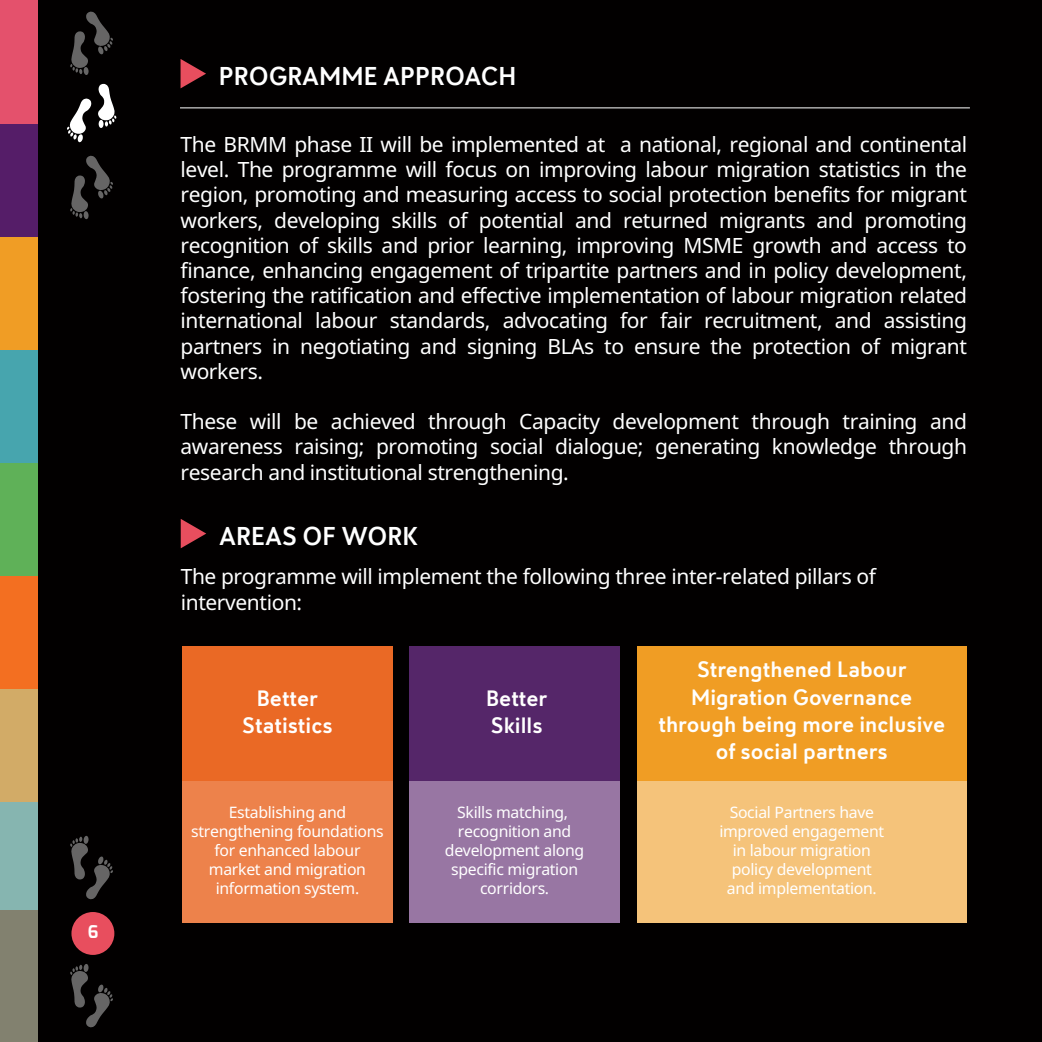
<style>
.page{position:relative;width:1042px;height:1042px;background:#020000}
.page>*{position:absolute;margin:0;border:0;box-sizing:border-box;transform-origin:0 0}
.t1{font:600 26.25px "Infoma";color:#fff}
.t2{font:600 22.57px/27.1px "Infoma";color:#fff;text-align:center}
.t3{font:21px/25.2px "Noto Sans";letter-spacing:-.02em;color:#fff;text-align:justify}
.t4{font:700 17.5px "Exo";color:#fff}
.t5{font:15.75px/18.9px "Noto Sans";letter-spacing:-.02em;color:#fff;text-align:center}
</style>
<div class="page">
<svg style="left:70px;top:11px;width:43px;height:63px"></svg>
<svg style="left:67px;top:98px;width:25px;height:44px"></svg>
<svg style="left:98px;top:84px;width:18px;height:43px"></svg>
<div style="left:99px;top:120px;width:5px;height:8px;background:#fff;border-radius:50%"></div>
<div style="left:83px;top:211px;width:6px;height:8px;background:#5d5c5c;border-radius:50%"></div>
<svg style="left:70px;top:155px;width:43px;height:63px"></svg>
<svg style="left:70px;top:964px;width:43px;height:64px"></svg>
<div style="left:83px;top:835px;width:6px;height:9px;background:#080707;border-radius:50%"></div>
<svg style="left:70px;top:836px;width:43px;height:64px"></svg>
<div style="left:0;top:0;width:37px;height:124px;background:#e4516c"></div>
<div style="left:0;top:124px;width:37px;height:113px;background:#551d68"></div>
<div style="left:0;top:237px;width:37px;height:113px;background:#f09d25"></div>
<div style="left:0;top:350px;width:37px;height:113px;background:#47a5ae"></div>
<div style="left:0;top:463px;width:37px;height:113px;background:#5fb158"></div>
<div style="left:0;top:576px;width:37px;height:113px;background:#f36f21"></div>
<div style="left:0;top:689px;width:37px;height:114px;background:#d2ab67"></div>
<div style="left:0;top:803px;width:37px;height:113px;background:#86b5b0"></div>
<div style="left:0;top:910px;width:37px;height:132px;background:#82816f"></div>
<div style="left:71px;top:912px;width:43px;height:43px;background:#e84e5e;border-radius:50%"></div>
<hr style="left:180px;top:107px;width:790px;height:1px;background:#fff">
<svg style="left:181px;top:519px;width:25px;height:29px"></svg>
<div style="left:182px;top:646px;width:211px;height:136px;background:#ea6925"></div>
<div style="left:409px;top:646px;width:211px;height:136px;background:#552669"></div>
<div style="left:182px;top:781px;width:211px;height:141px;background:#ed824b"></div>
<div style="left:409px;top:781px;width:211px;height:141px;background:#9876a3"></div>
<div style="left:637px;top:646px;width:329px;height:136px;background:#f09d24"></div>
<div style="left:637px;top:781px;width:329px;height:141px;background:#f5c37a"></div>
<svg style="left:181px;top:59px;width:25px;height:29px"></svg>
<p class="t4" style="left:88px;top:920px;width:12px">6</p>
<p class="t1" style="left:219px;top:58px;width:299px">PROGRAMME APPROACH</p>
<p class="t3" style="left:181px;top:132px;width:788px">The BRMM phase II will be implemented at a national, regional and continental level. The programme will focus on improving labour migration statistics in the region, promoting and measuring access to social protection benefits for migrant workers, developing skills of potential and returned migrants and promoting recognition of skills and prior learning, improving MSME growth and access to finance, enhancing engagement of tripartite partners and in policy development, fostering the ratification and effective implementation of labour migration related international labour standards, advocating for fair recruitment, and assisting partners in negotiating and signing BLAs to ensure the protection of migrant workers.</p>
<p class="t3" style="left:181px;top:409px;width:788px">These will be achieved through Capacity development through training and awareness raising; promoting social dialogue; generating knowledge through research and institutional strengthening.</p>
<p class="t1" style="left:219px;top:518px;width:201px">AREAS OF WORK</p>
<p class="t3" style="left:181px;top:564px;width:697px">The programme will implement the following three inter-related pillars of intervention:</p>
<p class="t2" style="left:242px;top:683px;width:92px">Better<br>Statistics</p>
<p class="t2" style="left:486px;top:683px;width:63px;text-align:left">Better<br>Skills</p>
<p class="t5" style="left:191px;top:803px;width:194px">Establishing and strengthening foundations for enhanced labour market and migration information system.</p>
<p class="t5" style="left:445px;top:803px;width:141px">Skills matching, recognition and development along specific migration corridors.</p>
<p class="t2" style="left:658px;top:655px;width:288px">Strengthened Labour<br>Migration Governance through being more inclusive of social partners</p>
<p class="t5" style="left:719px;top:803px;width:166px">Social Partners have improved engagement in labour migration policy development and implementation.</p>
</div>
